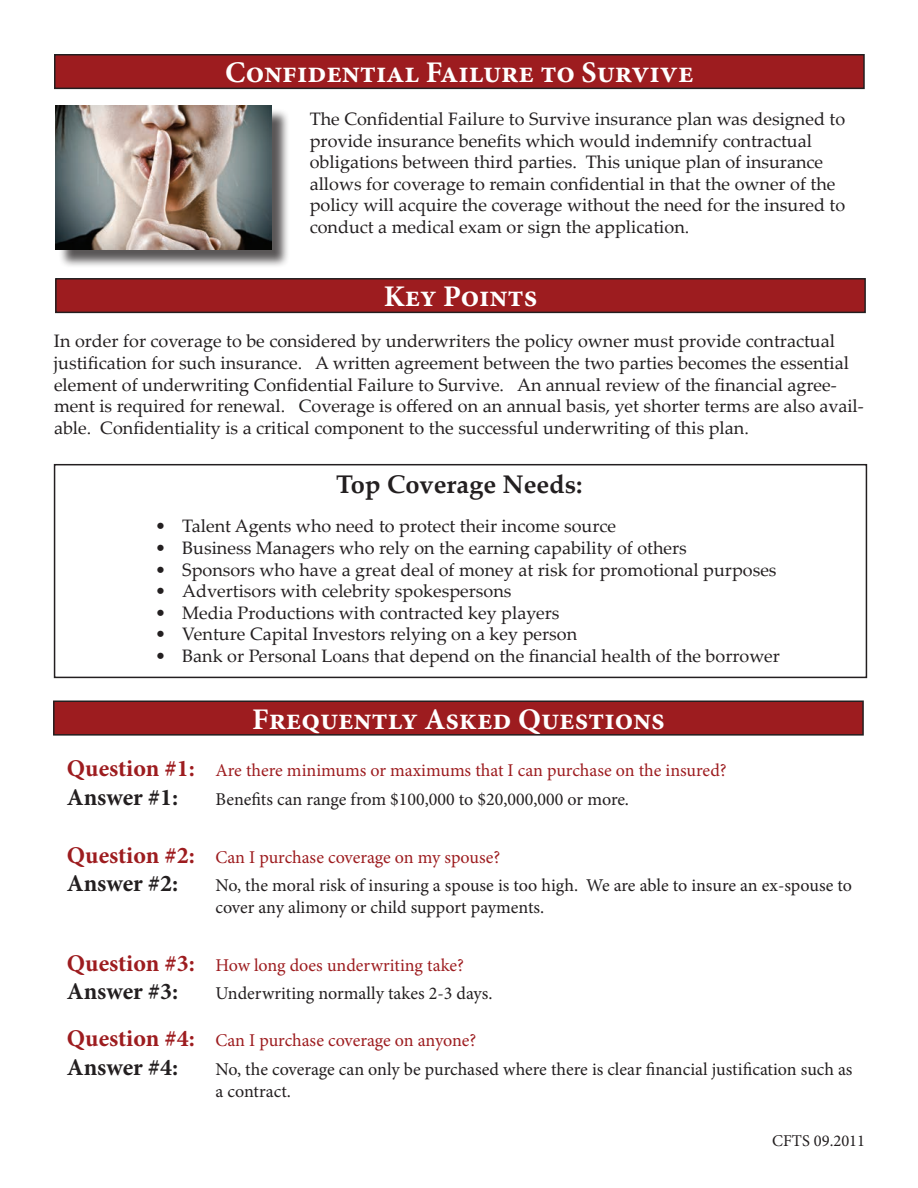
<style>
.page{position:relative;width:918px;height:1188px;background:#fff}
.page>*{position:absolute;margin:0;border:0;box-sizing:border-box;transform-origin:0 0}
.t1{font:700 30px "Minion Pro";color:#fff}
.t2{font:700 25.5px "Palatino Linotype";color:#231f20}
.t3{font:700 24px "Minion Pro";letter-spacing:-.005em;color:#231f20}
.t4{font:18px/21.6px "Palatino Linotype";color:#231f20}
.t5{font:18px/21.6px "Minion Pro";letter-spacing:-.005em;color:#231f20}
.t6{font:18px "Minion Pro";letter-spacing:-.005em;color:#9d1c1f}
.t7{font:16.5px "Minion Pro";color:#231f20}
.s1{font-weight:700;font-size:24px}
</style>
<div class="page">
<div style="left:58px;top:108px;width:232px;height:161px;background:#231f20;opacity:.75"></div>
<img style="left:56px;top:106px;width:216px;height:144px">
<div style="left:55px;top:55px;width:809px;height:33px;background:#9d1c1f"></div>
<div style="left:54px;top:54px;width:811px;height:35px;border:2px solid #231f20"></div>
<div style="left:56px;top:279px;width:809px;height:33px;background:#9d1c1f"></div>
<div style="left:55px;top:278px;width:811px;height:35px;border:2px solid #231f20"></div>
<div style="left:54px;top:701px;width:809px;height:34px;background:#9d1c1f"></div>
<div style="left:53px;top:700px;width:811px;height:36px;border:2px solid #231f20"></div>
<div style="left:54px;top:464px;width:813px;height:214px;border:2px solid #231f20"></div>
<h1 class="t1" style="left:225px;top:52px;width:470px">Confidential Failure to Survive</h1>
<p class="t4" style="left:310px;top:107px;width:537px">The Confidential Failure to Survive insurance plan was designed to provide insurance benefits which would indemnify contractual obligations between third parties. This unique plan of insurance allows for coverage to remain confidential in that the owner of the policy will acquire the coverage without the need for the insured to conduct a medical exam or sign the application.</p>
<h1 class="t1" style="left:384px;top:276px;width:155px">Key Points</h1>
<p class="t4" style="left:54px;top:330px;width:811px">In order for coverage to be considered by underwriters the policy owner must provide contractual justification for such insurance. A written agreement between the two parties becomes the essential element of underwriting Confidential Failure to Survive. An annual review of the financial agree&shy;ment is required for renewal. Coverage is offered on an annual basis, yet shorter terms are also avail&shy;able. Confidentiality is a critical component to the successful underwriting of this plan.</p>
<h2 class="t2" style="left:336px;top:467px;width:248px">Top Coverage Needs:</h2>
<p class="t4" style="left:155px;top:515px;width:462px">• Talent Agents who need to protect their income source</p>
<p class="t4" style="left:155px;top:536px;width:533px">• Business Managers who rely on the earning capability of others</p>
<p class="t4" style="left:155px;top:558px;width:623px">• Sponsors who have a great deal of money at risk for promotional purposes</p>
<p class="t4" style="left:155px;top:580px;width:358px">• Advertisors with celebrity spokespersons</p>
<p class="t4" style="left:155px;top:601px;width:406px">• Media Productions with contracted key players</p>
<p class="t4" style="left:155px;top:623px;width:423px">• Venture Capital Investors relying on a key person</p>
<p class="t4" style="left:155px;top:644px;width:626px">• Bank or Personal Loans that depend on the financial health of the borrower</p>
<h1 class="t1" style="left:252px;top:698px;width:414px">Frequently Asked Questions</h1>
<p class="t6" style="left:67px;top:758px;width:661px"><span class="s1">Question #1:</span> Are there minimums or maximums that I can purchase on the insured?</p>
<h3 class="t3" style="left:67px;top:780px;width:113px">Answer #1:</h3>
<p class="t5" style="left:215px;top:789px;width:415px">Benefits can range from $100,000 to $20,000,000 or more.</p>
<p class="t6" style="left:67px;top:845px;width:435px"><span class="s1">Question #2:</span> Can I purchase coverage on my spouse?</p>
<h3 class="t3" style="left:67px;top:867px;width:113px">Answer #2:</h3>
<p class="t5" style="left:215px;top:875px;width:638px">No, the moral risk of insuring a spouse is too high. We are able to insure an ex-spouse to cover any alimony or child support payments.</p>
<p class="t6" style="left:67px;top:953px;width:398px"><span class="s1">Question #3:</span> How long does underwriting take?</p>
<h3 class="t3" style="left:67px;top:975px;width:113px">Answer #3:</h3>
<p class="t5" style="left:215px;top:983px;width:279px">Underwriting normally takes 2-3 days.</p>
<p class="t6" style="left:67px;top:1028px;width:411px"><span class="s1">Question #4:</span> Can I purchase coverage on anyone?</p>
<h3 class="t3" style="left:67px;top:1050px;width:113px">Answer #4:</h3>
<p class="t5" style="left:215px;top:1059px;width:639px">No, the coverage can only be purchased where there is clear financial justification such as a contract.</p>
<p class="t7" style="left:772px;top:1130px;width:94px">CFTS 09.2011</p>
</div>
